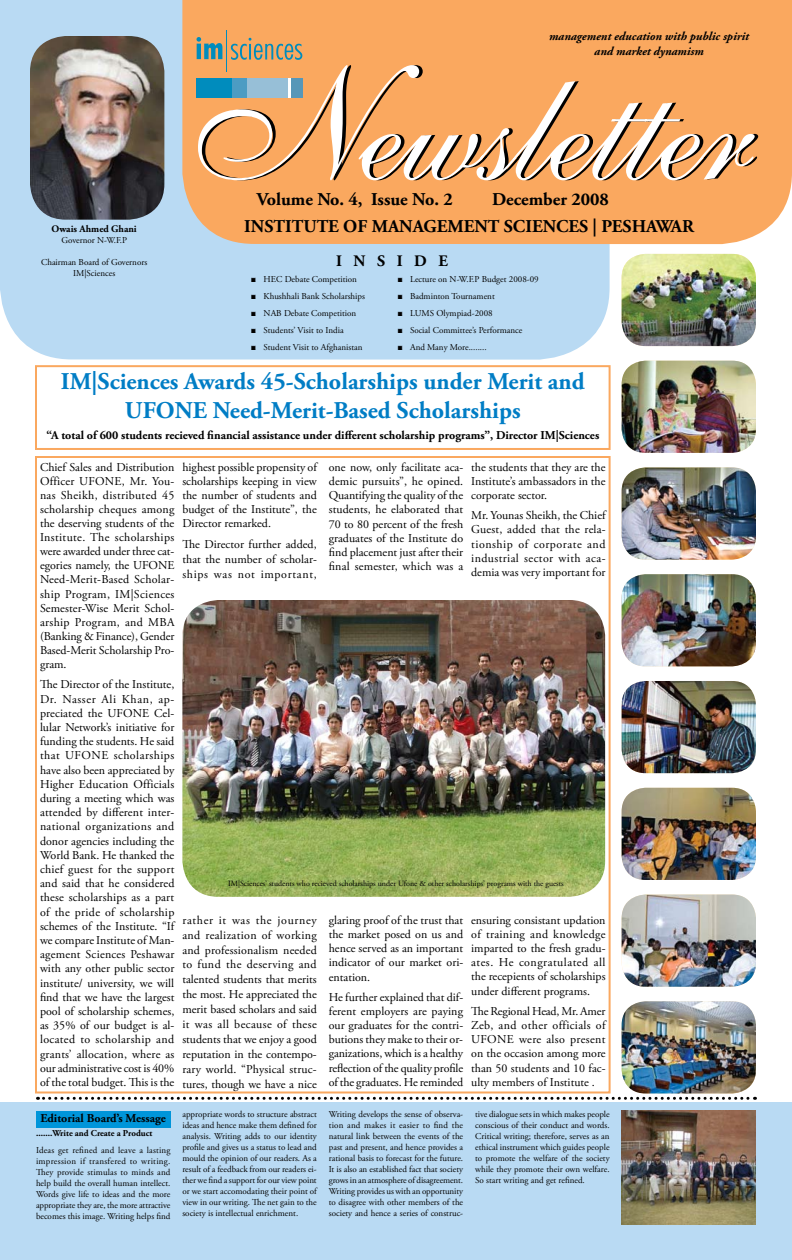
<style>
.page{position:relative;width:792px;height:1260px;background:#fff}
.page>*{position:absolute;margin:0;border:0;box-sizing:border-box;transform-origin:0 0}
.t1{font:700 24px/28.8px "Adobe Garamond Pro";color:#007dc5;text-align:center}
.t2{font:700 18px "Adobe Garamond Pro";color:#000}
.t3{font:700 16px "Adobe Garamond Pro";color:#000}
.t4{font:12px/14.2px "Adobe Garamond Pro";color:#000;text-align:justify}
.t5{font:700 12px "Adobe Garamond Pro";color:#000}
.t6{font:italic 700 12px/14.4px "Adobe Garamond Pro";color:#000;text-align:center}
.t7{font:700 10px "Adobe Garamond Pro";color:#000}
.t8{font:9px/11px "Adobe Garamond Pro";color:#000;text-align:justify}
.t9{font:700 9px "Adobe Garamond Pro";color:#000}
.t10{font:8px "Adobe Garamond Pro";color:#000}
</style>
<div class="page">
<div style="left:0;top:1102px;width:792px;height:158px;background:#b9daf3"></div>
<div style="left:36px;top:1111px;width:134px;height:16px;background:#0095da"></div>
<div style="left:0;top:0;width:610px;height:360px;background:#b9daf3"></div>
<div style="left:182px;top:0;width:610px;height:244px;background:#faa85f"></div>
<div style="left:196px;top:79px;width:36px;height:19px;background:#008cbd"></div>
<svg style="left:197px;top:37px;width:25px;height:22px"></svg>
<svg style="left:231px;top:38px;width:71px;height:22px;background:#b7a077"></svg>
<hr style="left:226px;top:30px;width:1px;height:42px;background:#008cbd">
<svg style="left:198px;top:65px;width:557px;height:115px;background:#e3a873"></svg>
<img style="left:30px;top:36px;width:134px;height:184px">
<img style="left:182px;top:600px;width:423px;height:297px">
<img style="left:622px;top:254px;width:134px;height:92px">
<img style="left:622px;top:361px;width:134px;height:92px">
<img style="left:622px;top:467px;width:134px;height:93px">
<img style="left:622px;top:574px;width:134px;height:92px">
<img style="left:622px;top:681px;width:134px;height:92px">
<img style="left:622px;top:788px;width:134px;height:92px">
<img style="left:622px;top:895px;width:134px;height:92px">
<img style="left:622px;top:1001px;width:134px;height:93px">
<svg style="left:38px;top:1097px;width:717px;height:3px"></svg>
<img style="left:622px;top:1111px;width:134px;height:113px">
<div style="left:35px;top:365px;width:576px;height:85px;border:2px solid #faa85f"></div>
<svg style="left:252px;top:278px;width:4px;height:4px"></svg>
<svg style="left:252px;top:295px;width:4px;height:4px"></svg>
<svg style="left:252px;top:312px;width:4px;height:4px"></svg>
<svg style="left:252px;top:329px;width:4px;height:4px"></svg>
<svg style="left:252px;top:346px;width:4px;height:4px"></svg>
<svg style="left:398px;top:278px;width:4px;height:4px"></svg>
<svg style="left:398px;top:295px;width:4px;height:4px"></svg>
<svg style="left:398px;top:312px;width:4px;height:4px"></svg>
<svg style="left:398px;top:329px;width:4px;height:4px"></svg>
<svg style="left:398px;top:346px;width:4px;height:4px"></svg>
<p class="t6" style="left:549px;top:30px;width:202px">management education with public spirit and market dynamism</p>
<p class="t7" style="left:52px;top:223px;width:87px">Owais Ahmed Ghani</p>
<p class="t8" style="left:61px;top:235px;width:67px">Governor N-W.F.P</p>
<p class="t8" style="left:41px;top:257px;width:108px;text-align:center">Chairman Board of Governors<br>IM|Sciences</p>
<h2 class="t2" style="left:257px;top:188px;width:197px">Volume No. 4, Issue No. 2</h2>
<h2 class="t2" style="left:492px;top:188px;width:118px">December 2008</h2>
<h2 class="t2" style="left:244px;top:216px;width:451px">INSTITUTE OF MANAGEMENT SCIENCES | PESHAWAR</h2>
<h3 class="t3" style="left:336px;top:251px;width:113px">I N S I D E</h3>
<p class="t8" style="left:264px;top:271px;width:103px;line-height:17px;text-align:left">HEC Debate Competition<br>Khushhali Bank Scholarships<br>NAB Debate Competition<br>Students’ Visit to India<br>Student Visit to Afghanistan</p>
<p class="t8" style="left:410px;top:271px;width:130px;line-height:17px;text-align:left">Lecture on N-W.F.P Budget 2008-09<br>Badminton Tournament<br>LUMS Olympiad-2008<br>Social Committee’s Performance<br>And Many More........</p>
<h1 class="t1" style="left:61px;top:368px;width:525px">IM|Sciences Awards 45-Scholarships under Merit and<br>UFONE Need-Merit-Based Scholarships</h1>
<p class="t5" style="left:46px;top:428px;width:554px">“A total of 600 students recieved financial assistance under different scholarship programs”, Director IM|Sciences</p>
<p class="t4" style="left:471px;top:460px;width:136px">the students that they are the Institute’s ambassadors in the corporate sector.</p>
<p class="t4" style="left:471px;top:509px;width:136px">Mr. Younas Sheikh, the Chief Guest, added that the rela&shy;tionship of corporate and industrial sector with aca&shy;demia was very important for</p>
<p class="t4" style="left:40px;top:460px;width:136px">Chief Sales and Distribution Officer UFONE, Mr. You&shy;nas Sheikh, distributed 45 scholarship cheques among the deserving students of the Institute. The scholarships were awarded under three cat&shy;egories namely, the UFONE Need-Merit-Based Scholar&shy;ship Program, IM|Sciences Semester-Wise Merit Schol&shy;arship Program, and MBA (Banking &amp; Finance), Gender Based-Merit Scholarship Pro&shy;gram.</p>
<p class="t4" style="left:40px;top:678px;width:136px">The Director of the Institute, Dr. Nasser Ali Khan, ap&shy;preciated the UFONE Cel&shy;lular Network’s initiative for funding the students. He said that UFONE scholarships have also been appreciated by Higher Education Officials during a meeting which was attended by different inter&shy;national organizations and donor agencies including the World Bank. He thanked the chief guest for the support and said that he considered these scholarships as a part of the pride of scholarship schemes of the Institute. “If we compare Institute of Man&shy;agement Sciences Peshawar with any other public sector institute/ university, we will find that we have the largest pool of scholarship schemes, as 35% of our budget is al&shy;located to scholarship and grants’ allocation, where as our administrative cost is 40% of the total budget. This is the</p>
<p class="t4" style="left:182px;top:460px;width:136px">highest possible propensity of scholarships keeping in view the number of students and budget of the Institute”, the Director remarked.</p>
<p class="t4" style="left:182px;top:538px;width:136px;line-height:14.9px">The Director further added, that the number of scholar&shy;ships was not important,</p>
<p class="t4" style="left:329px;top:460px;width:136px">one now, only facilitate aca&shy;demic pursuits”, he opined.<br>Quantifying the quality of the students, he elaborated that 70 to 80 percent of the fresh graduates of the Institute do find placement just after their final semester, which was a</p>
<p class="t10" style="left:228px;top:878px;width:337px">IM|Sciences’ students who recieved scholarships under Ufone &amp; other scholarships’ programs with the guests</p>
<p class="t4" style="left:471px;top:913px;width:136px">ensuring consistant updation of training and knowledge imparted to the fresh gradu&shy;ates. He congratulated all the recepients of scholarships under different programs.</p>
<p class="t4" style="left:471px;top:1004px;width:136px">The Regional Head, Mr. Amer Zeb, and other officials of UFONE were also present on the occasion among more than 50 students and 10 fac&shy;ulty members of Institute .</p>
<p class="t4" style="left:182px;top:913px;width:136px;line-height:14.9px">rather it was the journey and realization of working and professionalism needed to fund the deserving and talented students that merits the most. He appreciated the merit based scholars and said it was all because of these students that we enjoy a good reputation in the contempo&shy;rary world. “Physical struc&shy;tures, though we have a nice</p>
<p class="t4" style="left:329px;top:913px;width:136px">glaring proof of the trust that the market posed on us and hence served as an important indicator of our market ori&shy;entation.</p>
<p class="t4" style="left:329px;top:990px;width:136px">He further explained that dif&shy;ferent employers are paying our graduates for the contri&shy;butions they make to their or&shy;ganizations, which is a healthy reflection of the quality profile of the graduates. He reminded</p>
<p class="t5" style="left:40px;top:1111px;width:127px">Editorial Board’s Message</p>
<p class="t9" style="left:36px;top:1128px;width:118px">.......Write and Create a Product</p>
<p class="t8" style="left:36px;top:1145px;width:136px">Ideas get refined and leave a lasting impression if transfered to writing.<br>They provide stimulas to minds and help build the overall human intellect.<br>Words give life to ideas and the more appropriate they are, the more attractive becomes this image. Writing helps find</p>
<p class="t8" style="left:182px;top:1109px;width:136px">appropriate words to structure abstract ideas and hence make them defined for analysis. Writing adds to our identity profile and gives us a status to lead and mould the opinion of our readers. As a result of a feedback from our readers ei&shy;ther we find a support for our view point or we start accomodating their point of view in our writing. The net gain to the society is intellectual enrichment.</p>
<p class="t8" style="left:329px;top:1109px;width:136px">Writing develops the sense of observa&shy;tion and makes it easier to find the natural link between the events of the past and present, and hence provides a rational basis to forecast for the future.<br>It is also an established fact that society grows in an atmosphere of disagreement.<br>Writing provides us with an opportunity to disagree with other members of the society and hence a series of construc-</p>
<p class="t8" style="left:475px;top:1109px;width:136px">tive dialogue sets in which makes people conscious of their conduct and words.<br>Critical writing; therefore, serves as an ethical instrument which guides people to promote the welfare of the society while they promote their own welfare.<br>So start writing and get refined.</p>
</div>
